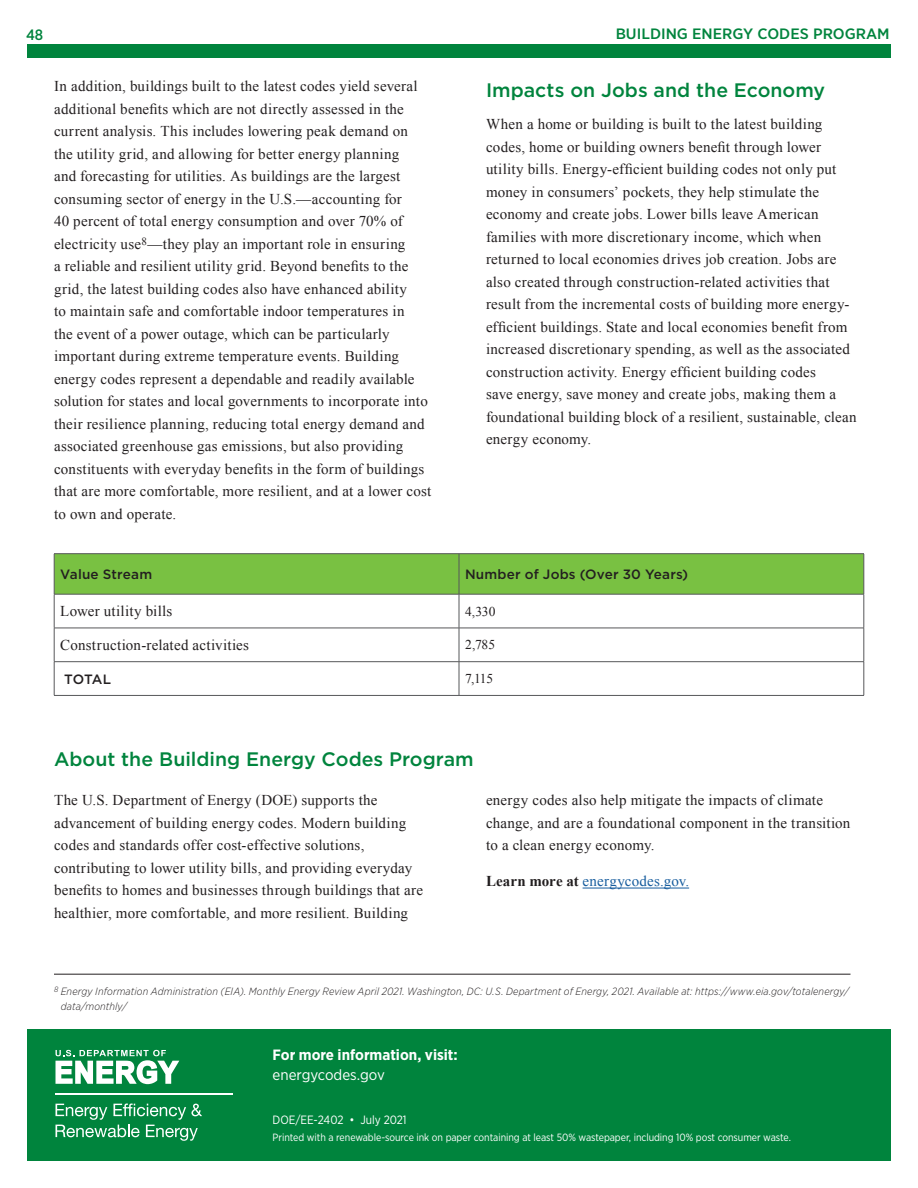
<style>
.page{position:relative;width:918px;height:1188px;background:#fff}
.page>*{position:absolute;margin:0;border:0;box-sizing:border-box;transform-origin:0 0}
.subhead_1{font:500 19.5px "Gotham";color:#00843d}
.body_text{font:15px/22.5px "Times New Roman";letter-spacing:.015em;color:#231f20}
.body_text-2{font:15px "Times New Roman";letter-spacing:.015em;color:#175d9e}
.t1{font:500 15px "Gotham Narrow";color:#00843d;scale:1.1 1}
.t2{font:500 15px "Gotham Narrow";color:#00843d}
.boiler_plate_reverse{font:700 14.85px "Gotham Narrow";color:#fff}
.boiler_plate_reverse-2{font:14.85px "Gotham Narrow";color:#fff}
.table_header{font:500 13.5px "Gotham";letter-spacing:.015em;color:#231f20}
.table_text{font:13.5px "Times New Roman";letter-spacing:-.015em;color:#231f20}
.t3{font:12px "Gotham Narrow";letter-spacing:-.005em;color:#fff}
.footnote{font:italic 300 10.5px/15px "Gotham Narrow";letter-spacing:.015em;color:#231f20}
.t4{font:10.5px "Gotham Narrow";letter-spacing:-.005em;color:#fff}
.s1{font-weight:700;color:#231f20}
</style>
<div class="page">
<div style="left:27px;top:44px;width:864px;height:14px;background:#00843d"></div>
<div style="left:55px;top:554px;width:809px;height:40px;background:#79c142"></div>
<hr style="left:54px;top:553px;width:405px;height:1px;background:#57585a">
<hr style="left:54px;top:554px;width:1px;height:40px;background:#57585a">
<hr style="left:459px;top:553px;width:405px;height:1px;background:#57585a">
<hr style="left:459px;top:554px;width:1px;height:40px;background:#57585a">
<hr style="left:864px;top:554px;width:1px;height:40px;background:#57585a">
<hr style="left:54px;top:594px;width:405px;height:1px;background:#57585a">
<hr style="left:54px;top:594px;width:1px;height:34px;background:#57585a">
<hr style="left:459px;top:594px;width:405px;height:1px;background:#57585a">
<hr style="left:459px;top:594px;width:1px;height:34px;background:#57585a">
<hr style="left:864px;top:594px;width:1px;height:34px;background:#57585a">
<hr style="left:54px;top:628px;width:405px;height:1px;background:#57585a">
<hr style="left:54px;top:628px;width:1px;height:34px;background:#57585a">
<hr style="left:459px;top:628px;width:405px;height:1px;background:#57585a">
<hr style="left:459px;top:628px;width:1px;height:34px;background:#57585a">
<hr style="left:864px;top:628px;width:1px;height:34px;background:#57585a">
<hr style="left:54px;top:661px;width:405px;height:1px;background:#57585a">
<hr style="left:54px;top:662px;width:1px;height:33px;background:#57585a">
<hr style="left:459px;top:661px;width:405px;height:1px;background:#57585a">
<hr style="left:459px;top:662px;width:1px;height:33px;background:#57585a">
<hr style="left:864px;top:662px;width:1px;height:33px;background:#57585a">
<hr style="left:54px;top:695px;width:405px;height:1px;background:#57585a">
<hr style="left:459px;top:695px;width:405px;height:1px;background:#57585a">
<hr style="left:583px;top:888px;width:106px;height:1px;background:#175d9e">
<hr style="left:54px;top:974px;width:796px;height:1px;background:#231f20">
<div style="left:27px;top:1029px;width:864px;height:132px;background:#00843d"></div>
<svg style="left:56px;top:1050px;width:123px;height:34px"></svg>
<hr style="left:56px;top:1093px;width:177px;height:1px;background:#fff">
<svg style="left:56px;top:1104px;width:146px;height:37px"></svg>
<p class="t2" style="left:26px;top:25px;width:18px">48</p>
<p class="t1" style="left:616px;top:24px;width:251px">BUILDING ENERGY CODES PROGRAM</p>
<p class="body_text" style="left:54px;top:75px;width:379px">In addition, buildings built to the latest codes yield several additional benefits which are not directly assessed in the current analysis. This includes lowering peak demand on<br>the utility grid, and allowing for better energy planning<br>and forecasting for utilities. As buildings are the largest consuming sector of energy in the U.S.—accounting for<br>40 percent of total energy consumption and over 70% of electricity use<sup>8</sup>—they play an important role in ensuring<br>a reliable and resilient utility grid. Beyond benefits to the grid, the latest building codes also have enhanced ability<br>to maintain safe and comfortable indoor temperatures in<br>the event of a power outage, which can be particularly important during extreme temperature events. Building energy codes represent a dependable and readily available solution for states and local governments to incorporate into their resilience planning, reducing total energy demand and associated greenhouse gas emissions, but also providing constituents with everyday benefits in the form of buildings that are more comfortable, more resilient, and at a lower cost to own and operate.</p>
<p class="subhead_1" style="left:486px;top:77px;width:341px">Impacts on Jobs and the Economy</p>
<p class="body_text" style="left:486px;top:113px;width:372px">When a home or building is built to the latest building codes, home or building owners benefit through lower utility bills. Energy-efficient building codes not only put money in consumers’ pockets, they help stimulate the economy and create jobs. Lower bills leave American families with more discretionary income, which when returned to local economies drives job creation. Jobs are also created through construction-related activities that result from the incremental costs of building more energy&shy;efficient buildings. State and local economies benefit from increased discretionary spending, as well as the associated construction activity. Energy efficient building codes<br>save energy, save money and create jobs, making them a foundational building block of a resilient, sustainable, clean energy economy.</p>
<p class="table_header" style="left:60px;top:566px;width:94px">Value Stream</p>
<p class="table_header" style="left:465px;top:566px;width:225px">Number of Jobs (Over 30 Years)</p>
<p class="body_text" style="left:60px;top:600px;width:114px">Lower utility bills</p>
<p class="table_text" style="left:465px;top:602px;width:32px">4,330</p>
<p class="body_text" style="left:60px;top:634px;width:190px">Construction-related activities</p>
<p class="table_text" style="left:465px;top:636px;width:32px">2,785</p>
<p class="table_header" style="left:64px;top:670px;width:48px">TOTAL</p>
<p class="table_text" style="left:465px;top:670px;width:30px">7,115</p>
<p class="subhead_1" style="left:54px;top:746px;width:421px">About the Building Energy Codes Program</p>
<p class="body_text" style="left:54px;top:789px;width:371px">The U.S. Department of Energy (DOE) supports the advancement of building energy codes. Modern building codes and standards offer cost-effective solutions, contributing to lower utility bills, and providing everyday benefits to homes and businesses through buildings that are healthier, more comfortable, and more resilient. Building</p>
<p class="body_text" style="left:486px;top:789px;width:366px">energy codes also help mitigate the impacts of climate change, and are a foundational component in the transition to a clean energy economy.</p>
<p class="body_text-2" style="left:486px;top:871px;width:205px"><span class="s1">Learn more at</span> energycodes.gov.</p>
<p class="footnote" style="left:61px;top:983px;width:790px;text-indent:-7px"><sup>8</sup> Energy Information Administration (EIA). Monthly Energy Review April 2021. Washington, DC: U.S. Department of Energy, 2021. Available at: https://www.eia.gov/totalenergy/ data/monthly/</p>
<p class="boiler_plate_reverse" style="left:273px;top:1045px;width:187px">For more information, visit:</p>
<p class="boiler_plate_reverse-2" style="left:273px;top:1065px;width:114px">energycodes.gov</p>
<p class="t3" style="left:273px;top:1113px;width:135px">DOE/EE-2402 • July 2021</p>
<p class="t4" style="left:273px;top:1131px;width:520px">Printed with a renewable-source ink on paper containing at least 50% wastepaper, including 10% post consumer waste.</p>
</div>
